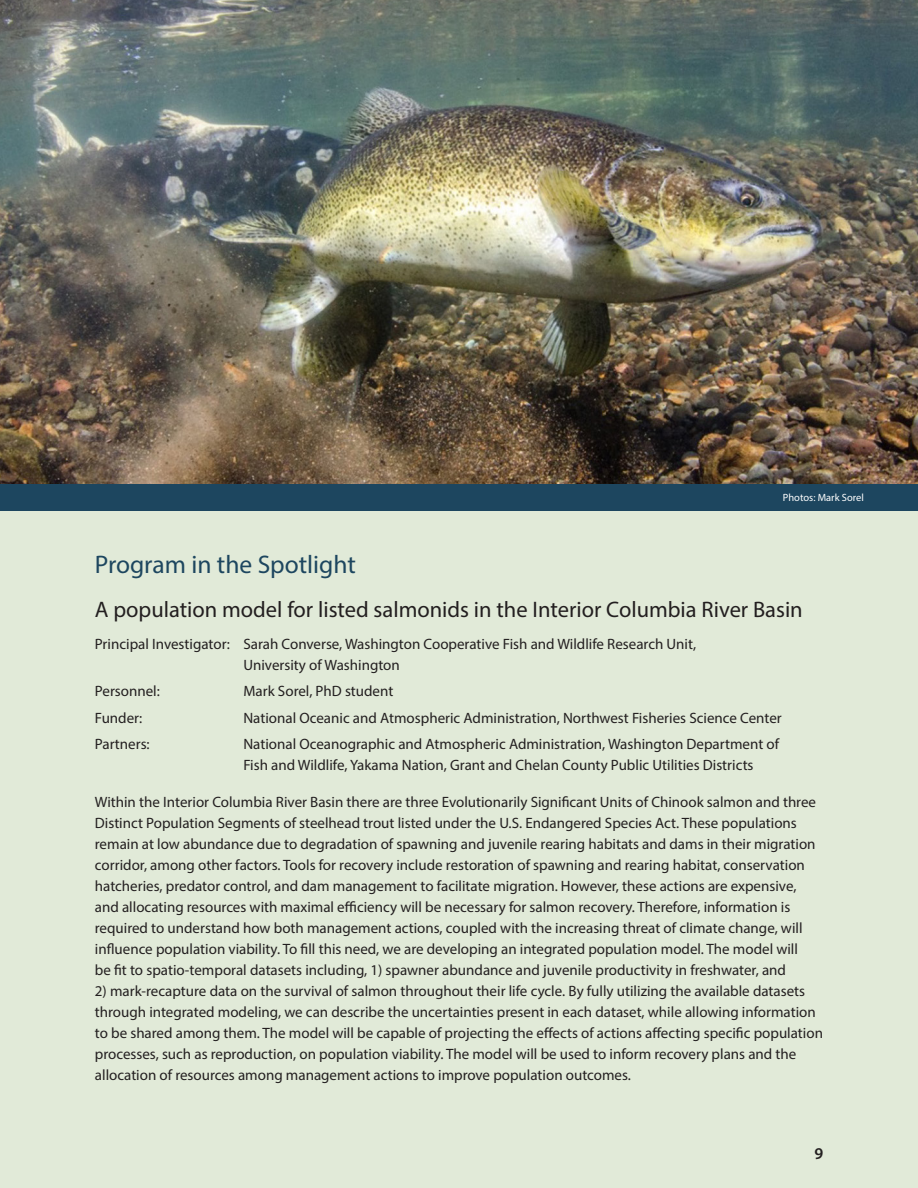
<style>
.page{position:relative;width:918px;height:1188px;background:#fff}
.page>*{position:absolute;margin:0;border:0;box-sizing:border-box;transform-origin:0 0}
.subheads{font:25.5px "Myriad Pro";color:#1d465f}
.subheads-2{font:22.5px "Myriad Pro";color:#231f20}
.header-white{font:600 16.5px "Myriad Pro";color:#231f20}
.text{font:15px/21px "Myriad Pro";color:#231f20}
.t1{font:10.5px "Myriad Pro";color:#fff}
</style>
<div class="page">
<img style="left:0;top:0;width:918px;height:484px">
<div style="left:0;top:497px;width:918px;height:691px;background:#e1ead8"></div>
<div style="left:0;top:484px;width:918px;height:27px;background:#1d465f"></div>
<p class="t1" style="left:783px;top:491px;width:83px">Photos: Mark Sorel</p>
<p class="subheads" style="left:95px;top:549px;width:263px">Program in the Spotlight</p>
<p class="subheads-2" style="left:95px;top:596px;width:709px">A population model for listed salmonids in the Interior Columbia River Basin</p>
<p class="text" style="left:243px;top:633px;width:454px;text-indent:-149px">Principal Investigator: Sarah Converse, Washington Cooperative Fish and Wildlife Research Unit,<br>University of Washington</p>
<p class="text" style="left:95px;top:680px;width:67px">Personnel:</p>
<p class="text" style="left:243px;top:680px;width:151px">Mark Sorel, PhD student</p>
<p class="text" style="left:95px;top:707px;width:49px">Funder:</p>
<p class="text" style="left:243px;top:707px;width:540px">National Oceanic and Atmospheric Administration, Northwest Fisheries Science Center</p>
<p class="text" style="left:95px;top:733px;width:56px">Partners:</p>
<p class="text" style="left:243px;top:733px;width:537px">National Oceanographic and Atmospheric Administration, Washington Department of<br>Fish and Wildlife, Yakama Nation, Grant and Chelan County Public Utilities Districts</p>
<p class="text" style="left:95px;top:791px;width:723px">Within the Interior Columbia River Basin there are three Evolutionarily Significant Units of Chinook salmon and three Distinct Population Segments of steelhead trout listed under the U.S. Endangered Species Act. These populations remain at low abundance due to degradation of spawning and juvenile rearing habitats and dams in their migration corridor, among other factors. Tools for recovery include restoration of spawning and rearing habitat, conservation hatcheries, predator control, and dam management to facilitate migration. However, these actions are expensive, and allocating resources with maximal efficiency will be necessary for salmon recovery. Therefore, information is required to understand how both management actions, coupled with the increasing threat of climate change, will influence population viability. To fill this need, we are developing an integrated population model. The model will be fit to spatio-temporal datasets including, 1) spawner abundance and juvenile productivity in freshwater, and</p>
<p class="text" style="left:95px;top:980px;width:730px">2) mark-recapture data on the survival of salmon throughout their life cycle. By fully utilizing the available datasets through integrated modeling, we can describe the uncertainties present in each dataset, while allowing information to be shared among them. The model will be capable of projecting the effects of actions affecting specific population processes, such as reproduction, on population viability. The model will be used to inform recovery plans and the allocation of resources among management actions to improve population outcomes.</p>
<p class="header-white" style="left:815px;top:1143px;width:10px">9</p>
</div>
